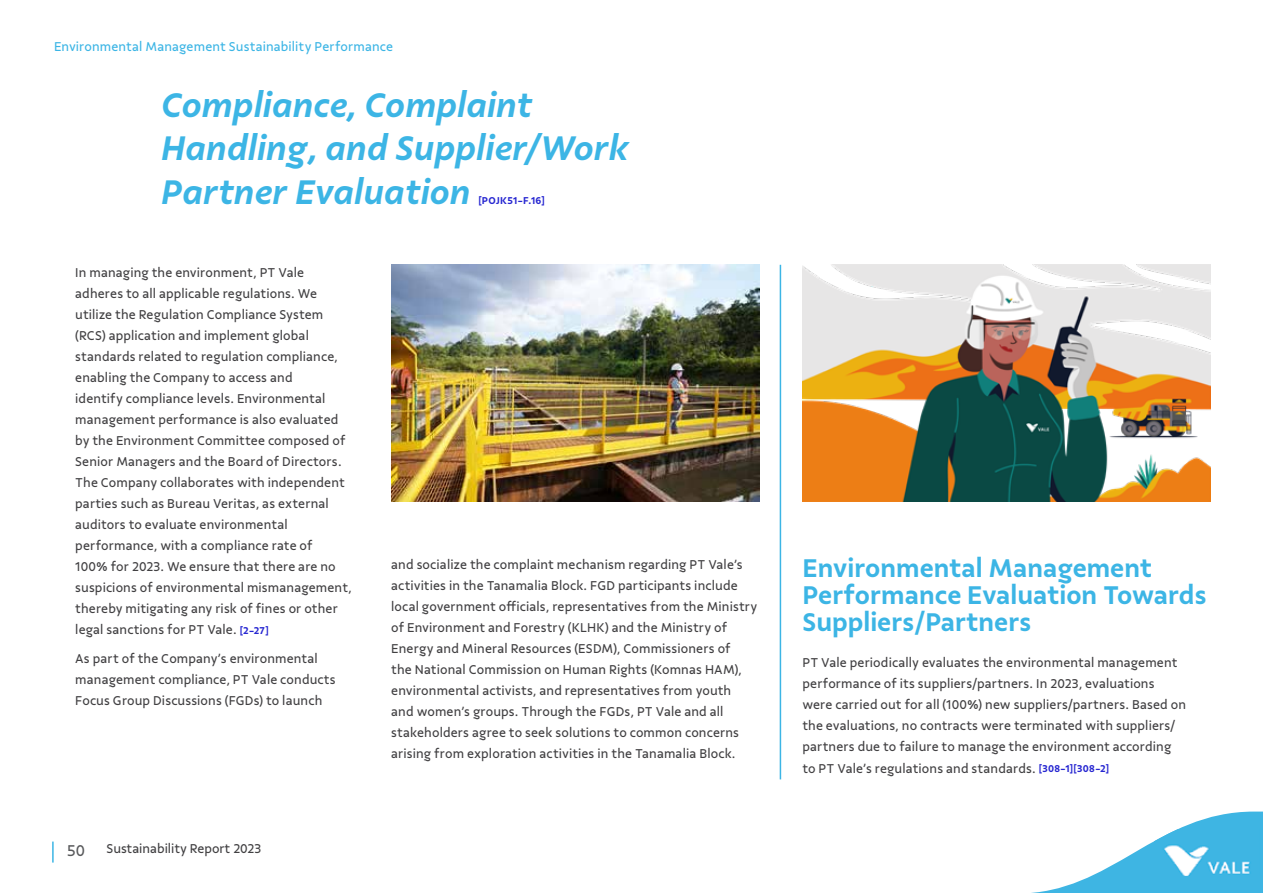
<style>
.page{position:relative;width:1263px;height:893px;background:#fff}
.page>*{position:absolute;margin:0;border:0;box-sizing:border-box;transform-origin:0 0}
.t1{font:italic 600 36px/43.2px "Vale Sans";color:#3cb5e5}
.t2{font:600 27px/27px "Vale Sans";color:#3cb5e5}
.t3{font:16.5px "Vale Sans";color:#58595b}
.t4{font:13.5px/21px "Vale Sans";letter-spacing:.01em;color:#414042}
.t5{font:13.5px "Vale Sans";letter-spacing:.01em;color:#3cb5e5}
.t6{font:600 10.5px "Vale Sans";letter-spacing:.02em;color:#2626d1}
.s1{font-weight:600;font-size:10.5px;color:#2626d1}
</style>
<div class="page">
<img style="left:391px;top:265px;width:369px;height:236px">
<hr style="left:780px;top:265px;width:1px;height:514px;background:#3cb5e5">
<hr style="left:52px;top:842px;width:2px;height:21px;background:#3cb5e5">
<svg style="left:1031px;top:812px;width:231px;height:81px"></svg>
<img style="left:1154px;top:829px;width:107px;height:47px">
<img style="left:802px;top:264px;width:408px;height:237px">
<p class="t5" style="left:54px;top:38px;width:341px">Environmental Management Sustainability Performance</p>
<h1 class="t1" style="left:161px;top:83px;width:469px">Compliance, Complaint<br>Handling, and Supplier/Work<br>Partner Evaluation</h1>
<p class="t6" style="left:478px;top:194px;width:68px">[POJK51-F.16]</p>
<p class="t4" style="left:75px;top:262px;width:278px">In managing the environment, PT Vale adheres to all applicable regulations. We utilize the Regulation Compliance System (RCS) application and implement global standards related to regulation compliance, enabling the Company to access and<br>identify compliance levels. Environmental management performance is also evaluated by the Environment Committee composed of Senior Managers and the Board of Directors.<br>The Company collaborates with independent parties such as Bureau Veritas, as external auditors to evaluate environmental performance, with a compliance rate of<br>100% for 2023. We ensure that there are no suspicions of environmental mismanagement, thereby mitigating any risk of fines or other legal sanctions for PT Vale. <span class="s1">[2-27]</span></p>
<p class="t4" style="left:75px;top:648px;width:262px">As part of the Company’s environmental management compliance, PT Vale conducts<br>Focus Group Discussions (FGDs) to launch</p>
<p class="t3" style="left:67px;top:841px;width:19px">50</p>
<p class="t4" style="left:106px;top:838px;width:156px">Sustainability Report 2023</p>
<p class="t4" style="left:391px;top:554px;width:367px">and socialize the complaint mechanism regarding PT Vale’s activities in the Tanamalia Block. FGD participants include local government officials, representatives from the Ministry of Environment and Forestry (KLHK) and the Ministry of Energy and Mineral Resources (ESDM), Commissioners of<br>the National Commission on Human Rights (Komnas HAM), environmental activists, and representatives from youth<br>and women’s groups. Through the FGDs, PT Vale and all stakeholders agree to seek solutions to common concerns arising from exploration activities in the Tanamalia Block.</p>
<h2 class="t2" style="left:802px;top:554px;width:406px">Environmental Management<br>Performance Evaluation Towards<br>Suppliers/Partners</h2>
<p class="t4" style="left:802px;top:652px;width:385px">PT Vale periodically evaluates the environmental management performance of its suppliers/partners. In 2023, evaluations were carried out for all (100%) new suppliers/partners. Based on the evaluations, no contracts were terminated with suppliers/ partners due to failure to manage the environment according to PT Vale’s regulations and standards. <span class="s1">[308-1][308-2]</span></p>
</div>
